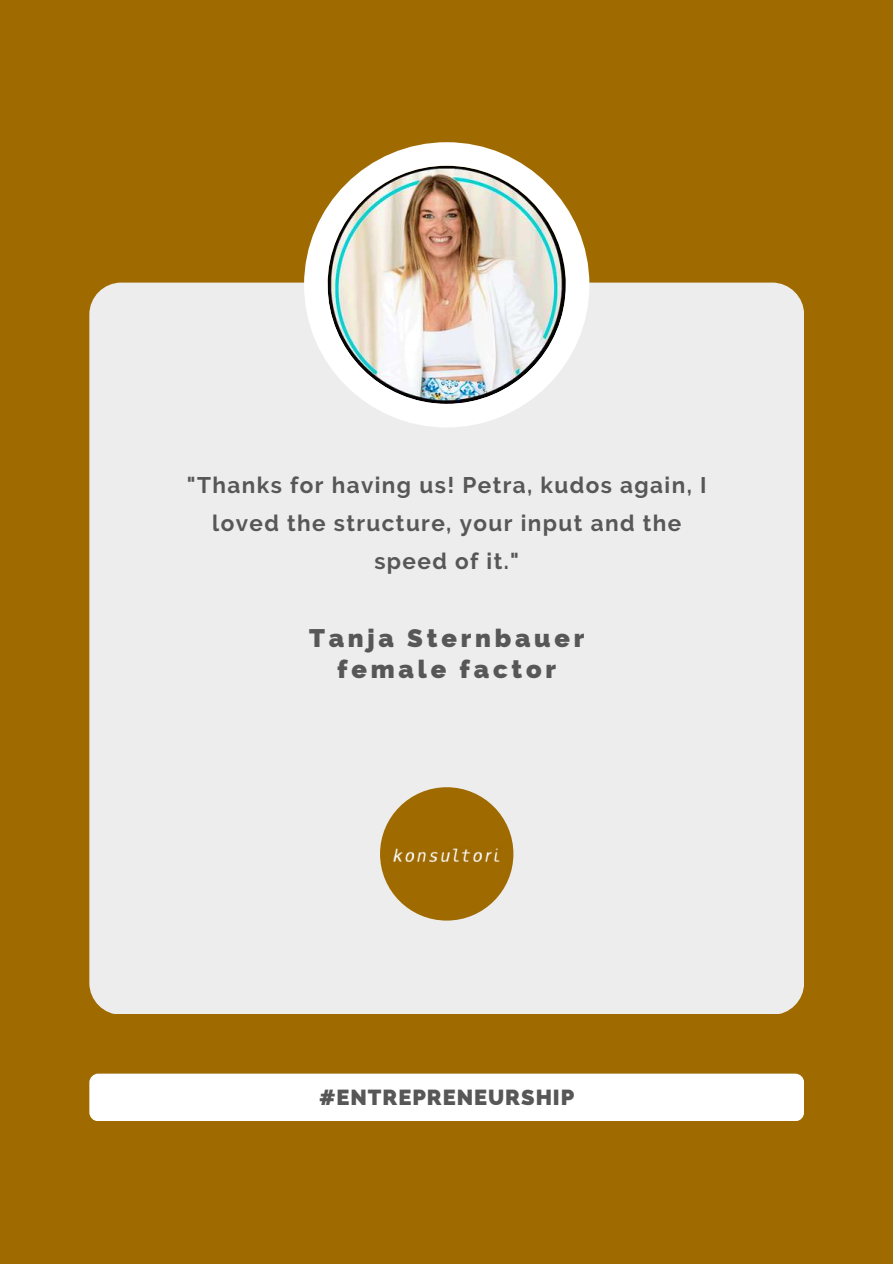
<style>
.page{position:relative;width:893px;height:1264px;background:#fff}
.page>*{position:absolute;margin:0;border:0;box-sizing:border-box;transform-origin:0 0}
.t1{font:800 25.5px/31.5px "Raleway";letter-spacing:.15em;color:#575757;text-align:center}
.t2{font:700 22.5px/38.2px "Raleway";letter-spacing:.06em;color:#575757;text-align:center}
.t3{font:800 21.9px "Raleway";letter-spacing:.045em;color:#575757}
</style>
<div class="page">
<div style="left:0;top:0;width:892px;height:1263px;background:#9f6a00"></div>
<div style="left:89px;top:282px;width:715px;height:732px;background:#ededed;border-radius:32px"></div>
<img style="left:304px;top:142px;width:285px;height:285px">
<div style="left:380px;top:787px;width:133px;height:133px;background:#9f6a00;border-radius:50%"></div>
<img style="left:393px;top:848px;width:107px;height:13px">
<div style="left:89px;top:1073px;width:715px;height:48px;background:#fff;border-radius:9px"></div>
<p class="t2" style="left:187px;top:465px;width:521px">"Thanks for having us! Petra, kudos again, I loved the structure, your input and the speed of it."</p>
<p class="t1" style="left:309px;top:621px;width:277px">Tanja Sternbauer female factor</p>
<p class="t3" style="left:319px;top:1084px;width:257px">#ENTREPRENEURSHIP</p>
</div>
